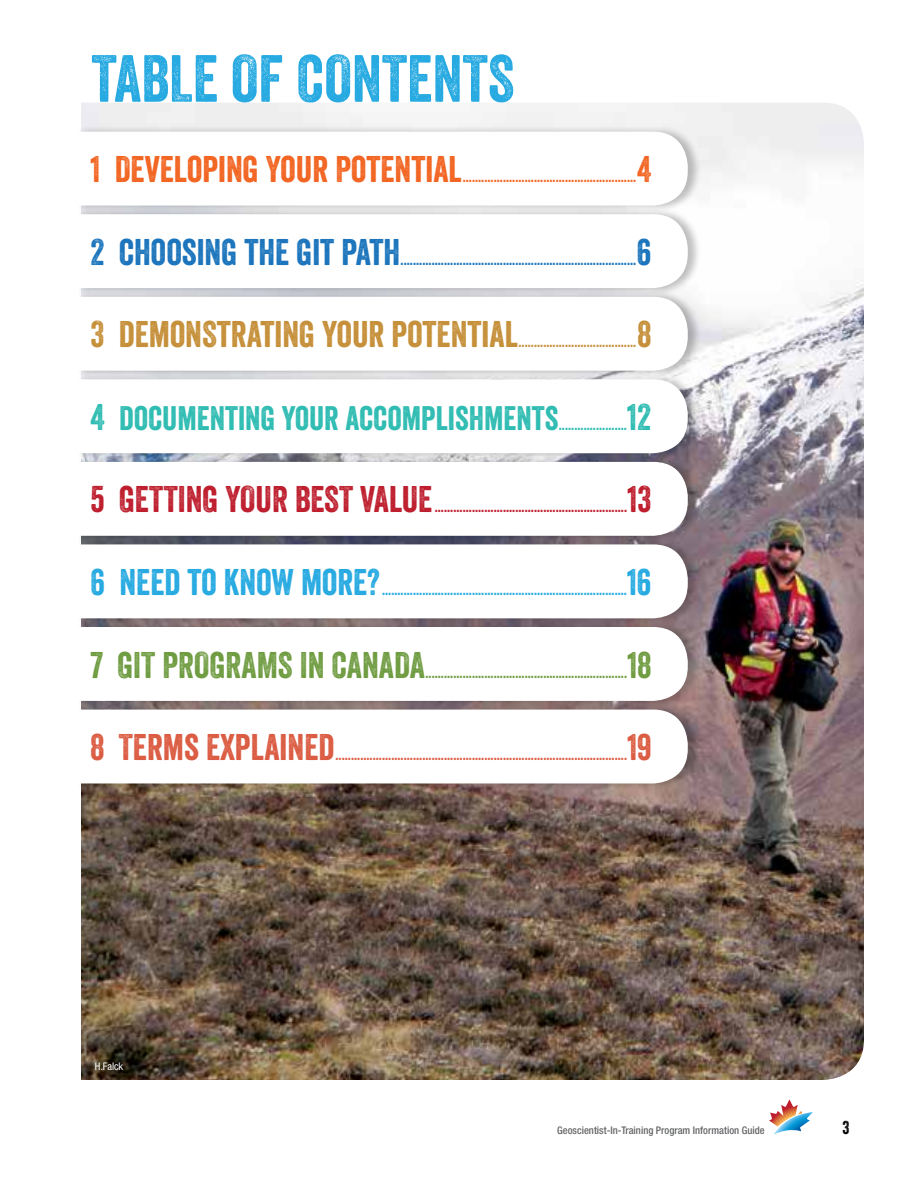
<style>
.page{position:relative;width:918px;height:1188px;background:#fff}
.page>*{position:absolute;margin:0;border:0;box-sizing:border-box;transform-origin:0 0}
.t1{font:64.5px "Veneer";color:#27aae1}
.t2{font:33px "Veneer";color:#2fbcb2}
.t3{font:18px "Veneer";color:#000}
.t4{font:16.5px "Veneer";color:#db5c42}
.t5{font:16.5px "Veneer";color:#27aae1}
.t6{font:16.5px "Veneer";color:#1c75bc}
.t7{font:16.5px "Veneer";color:#6f9c41}
.t8{font:16.5px "Veneer";color:#be1e2d}
.t9{font:16.5px "Veneer";color:#f26522}
.t10{font:16.5px "Veneer";color:#c6903a}
.t11{font:500 condensed 10.5px "Helvetica Neue";color:#636466}
.t12{font:condensed 10.5px "Helvetica Neue";color:#fff}
.s1{font-size:36px}
.s2{font-size:16.5px}
</style>
<div class="page">
<svg style="left:769px;top:1099px;width:44px;height:35px"></svg>
<img style="left:81px;top:103px;width:783px;height:977px">
<div style="left:76px;top:125px;width:625px;height:88px;background:#000;opacity:.25"></div>
<svg style="left:76px;top:132px;width:612px;height:74px"></svg>
<div style="left:76px;top:372px;width:625px;height:88px;background:#000;opacity:.25"></div>
<svg style="left:76px;top:379px;width:612px;height:74px"></svg>
<div style="left:76px;top:207px;width:625px;height:88px;background:#000;opacity:.25"></div>
<svg style="left:76px;top:214px;width:612px;height:74px"></svg>
<div style="left:76px;top:455px;width:625px;height:88px;background:#000;opacity:.25"></div>
<svg style="left:76px;top:462px;width:612px;height:74px"></svg>
<div style="left:76px;top:290px;width:625px;height:88px;background:#000;opacity:.25"></div>
<svg style="left:76px;top:297px;width:612px;height:74px"></svg>
<div style="left:76px;top:537px;width:625px;height:88px;background:#000;opacity:.25"></div>
<svg style="left:76px;top:544px;width:612px;height:74px"></svg>
<div style="left:76px;top:620px;width:625px;height:88px;background:#000;opacity:.25"></div>
<svg style="left:76px;top:627px;width:612px;height:74px"></svg>
<div style="left:76px;top:703px;width:625px;height:88px;background:#000;opacity:.25"></div>
<svg style="left:76px;top:710px;width:612px;height:73px"></svg>
<h1 class="t1" style="left:92px;top:39px;width:424px">TABLE OF CONTENTS</h1>
<p class="t9" style="left:90px;top:166px;width:563px"><span class="s1">1 DEVELOPING YOUR POTENTIAL</span>........................................................<span class="s1">4</span></p>
<p class="t6" style="left:90px;top:249px;width:562px"><span class="s1">2 CHOOSING THE GIT PATH</span>............................................................................<span class="s1">6</span></p>
<p class="t10" style="left:90px;top:331px;width:562px"><span class="s1">3 DEMONSTRATING YOUR POTENTIAL</span>......................................<span class="s1">8</span></p>
<h2 class="t2" style="left:90px;top:398px;width:562px"><span class="s1">4</span> DOCUMENTING YOUR ACCOMPLISHMENTS<span class="s2">......................</span><span class="s1">12</span></h2>
<p class="t8" style="left:90px;top:496px;width:562px"><span class="s1">5 GETTING YOUR BEST VALUE</span>..............................................................<span class="s1">13</span></p>
<p class="t5" style="left:90px;top:579px;width:563px"><span class="s1">6 NEED TO KNOW MORE?</span>...............................................................................<span class="s1">16</span></p>
<p class="t7" style="left:90px;top:662px;width:563px"><span class="s1">7 GIT PROGRAMS IN CANADA</span>.................................................................<span class="s1">18</span></p>
<p class="t4" style="left:90px;top:744px;width:563px"><span class="s1">8 TERMS EXPLAINED</span>..............................................................................................<span class="s1">19</span></p>
<p class="t12" style="left:95px;top:1061px;width:30px">H.Falck</p>
<p class="t11" style="left:557px;top:1124px;width:209px">Geoscientist-In-Training Program Information Guide</p>
<p class="t3" style="left:842px;top:1116px;width:9px">3</p>
</div>
